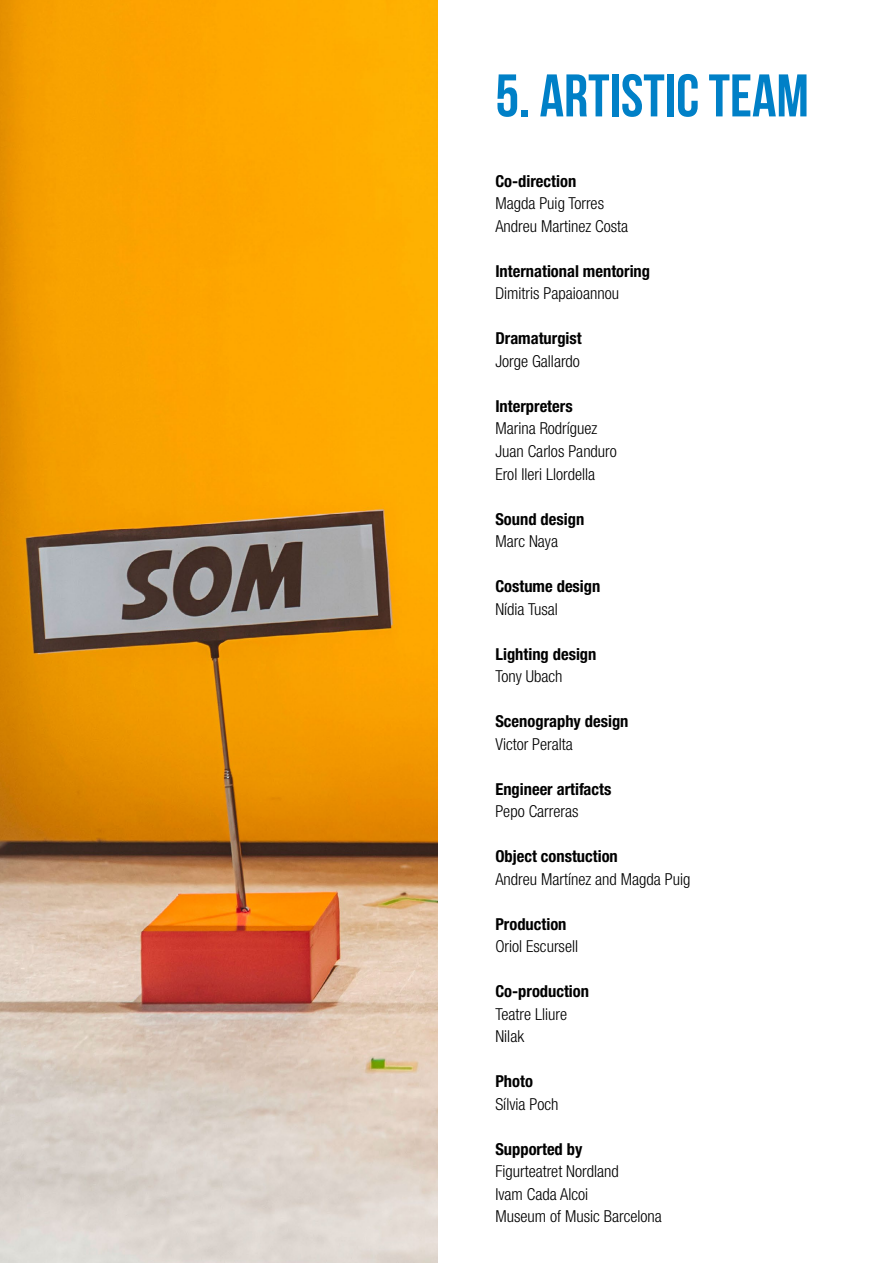
<style>
.page{position:relative;width:893px;height:1263px;background:#fff}
.page>*{position:absolute;margin:0;border:0;box-sizing:border-box;transform-origin:0 0}
.t1{font:60px "Bebas Neue";color:#0080c7}
.t2{font:300 condensed 16.5px/22.5px "Helvetica Neue LT Std";color:#000}
.t3{font:700 condensed 16.5px "Helvetica Neue LT Std";color:#000}
</style>
<div class="page">
<img style="left:0;top:0;width:438px;height:1263px">
<h1 class="t1" style="left:495px;top:63px;width:315px">5. ARTISTIC TEAM</h1>
<p class="t3" style="left:495px;top:171px;width:82px">Co-direction</p>
<p class="t2" style="left:495px;top:192px;width:134px">Magda Puig Torres<br>Andreu Martinez Costa</p>
<p class="t3" style="left:495px;top:261px;width:156px">International mentoring</p>
<p class="t2" style="left:495px;top:282px;width:125px">Dimitris Papaioannou</p>
<p class="t3" style="left:495px;top:329px;width:88px">Dramaturgist</p>
<p class="t2" style="left:495px;top:350px;width:86px">Jorge Gallardo</p>
<p class="t3" style="left:495px;top:396px;width:79px">Interpreters</p>
<p class="t2" style="left:495px;top:417px;width:123px">Marina Rodríguez<br>Juan Carlos Panduro<br>Erol Ileri Llordella</p>
<p class="t3" style="left:495px;top:509px;width:90px">Sound design</p>
<p class="t2" style="left:495px;top:530px;width:64px">Marc Naya</p>
<p class="t3" style="left:495px;top:576px;width:107px">Costume design</p>
<p class="t2" style="left:495px;top:597px;width:64px">Nídia Tusal</p>
<p class="t3" style="left:495px;top:644px;width:103px">Lighting design</p>
<p class="t2" style="left:495px;top:665px;width:69px">Tony Ubach</p>
<p class="t3" style="left:495px;top:711px;width:135px">Scenography design</p>
<p class="t2" style="left:495px;top:732px;width:79px">Victor Peralta</p>
<p class="t3" style="left:495px;top:779px;width:117px">Engineer artifacts</p>
<p class="t2" style="left:495px;top:800px;width:85px">Pepo Carreras</p>
<p class="t3" style="left:495px;top:846px;width:124px">Object constuction</p>
<p class="t2" style="left:495px;top:867px;width:197px">Andreu Martínez and Magda Puig</p>
<p class="t3" style="left:495px;top:914px;width:73px">Production</p>
<p class="t2" style="left:495px;top:935px;width:84px">Oriol Escursell</p>
<p class="t3" style="left:495px;top:981px;width:95px">Co-production</p>
<p class="t2" style="left:495px;top:1002px;width:73px">Teatre Lliure<br>Nilak</p>
<p class="t3" style="left:495px;top:1071px;width:39px">Photo</p>
<p class="t2" style="left:495px;top:1092px;width:65px">Sílvia Poch</p>
<p class="t3" style="left:495px;top:1139px;width:89px">Supported by</p>
<p class="t2" style="left:495px;top:1160px;width:168px">Figurteatret Nordland<br>Ivam Cada Alcoi<br>Museum of Music Barcelona</p>
</div>
